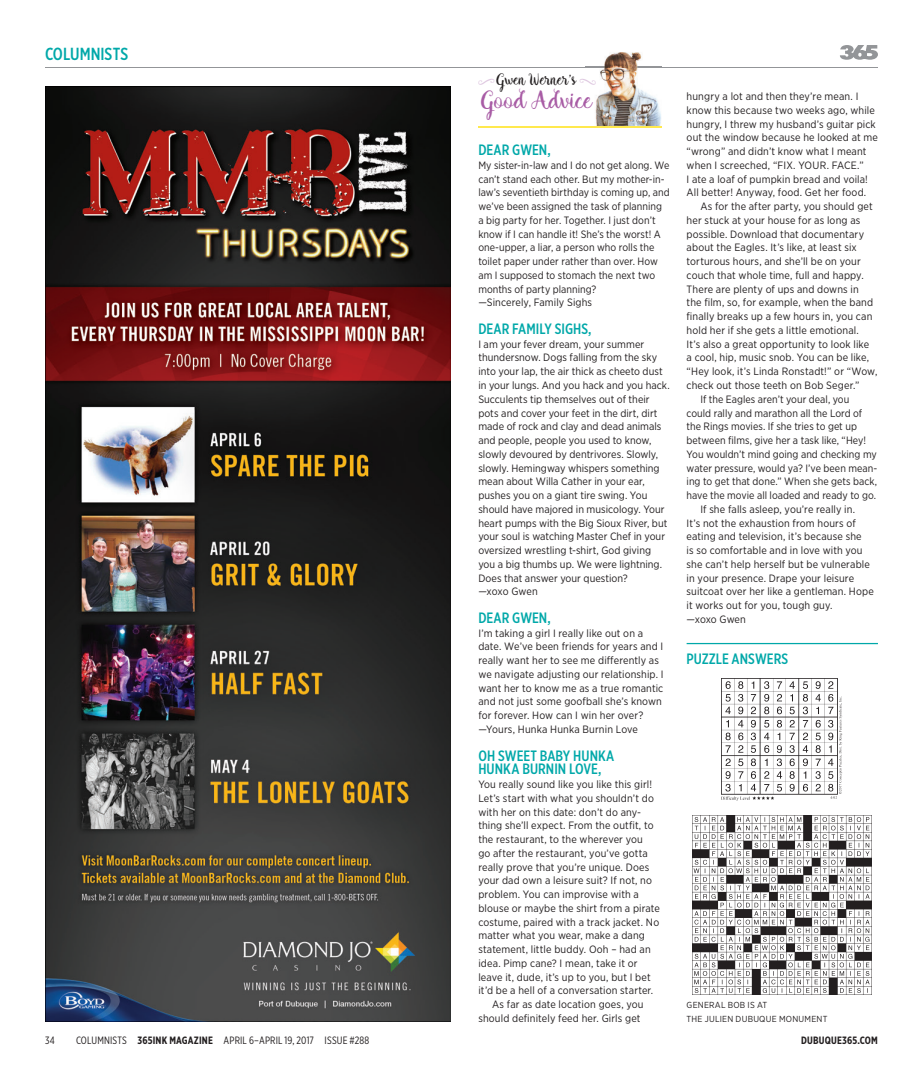
<style>
.page{position:relative;width:923px;height:1092px;background:#fff}
.page>*{position:absolute;margin:0;border:0;box-sizing:border-box;transform-origin:0 0}
.t1{font:23.5px "Harrlems";color:#a85ca5}
.t2{font:500 17.5px "Gotham X Narrow";color:#00a8a9}
.t3{font:500 15px/13.8px "Gotham X Narrow";color:#00a8a9}
.t4{font:14.88px "Harrlems";color:#231f20}
.t5{font:10.62px/13.8px "Gotham Narrow";letter-spacing:.005em;color:#231f20}
.t6{font:10.62px "Gotham X Narrow";letter-spacing:.015em;color:#231f20}
.t7{font:700 10.62px "Gotham X Narrow";letter-spacing:.015em;color:#231f20}
.t8{font:8.75px/13.8px "Gotham Narrow";letter-spacing:.03em;color:#231f20}
.s1{font-weight:700}
</style>
<div class="page">
<hr style="left:45px;top:67px;width:833px;height:1px;background:#939598">
<svg style="left:840px;top:45px;width:38px;height:15px"></svg>
<img style="left:585px;top:52px;width:76px;height:74px">
<img style="left:585px;top:67px;width:76px;height:1px">
<hr style="left:478px;top:126px;width:183px;height:2px;background:#ffe94d">
<img style="left:692px;top:815px;width:179px;height:179px">
<img style="left:721px;top:678px;width:122px;height:123px">
<hr style="left:686px;top:642px;width:192px;height:2px;background:#00a8a9">
<img style="left:45px;top:87px;width:405px;height:934px">
<svg style="left:585px;top:79px;width:11px;height:6px"></svg>
<h2 class="t2" style="left:45px;top:43px;width:85px">COLUMNISTS</h2>
<h3 class="t4" style="left:496px;top:70px;width:81px">Gwen Werner’s</h3>
<h1 class="t1" style="left:481px;top:84px;width:112px">Good Advice</h1>
<h3 class="t3" style="left:478px;top:143px;width:74px">DEAR GWEN,</h3>
<p class="t5" style="left:478px;top:158px;width:193px">My sister-in-law and I do not get along. We can’t stand each other. But my mother-in&shy;law’s seventieth birthday is coming up, and we’ve been assigned the task of planning a big party for her. Together. I just don’t know if I can handle it! She’s the worst! A one-upper, a liar, a person who rolls the toilet paper under rather than over. How am I supposed to stomach the next two months of party planning?<br>—Sincerely, Family Sighs</p>
<h3 class="t3" style="left:478px;top:321px;width:115px">DEAR FAMILY SIGHS,</h3>
<p class="t5" style="left:478px;top:337px;width:193px">I am your fever dream, your summer thundersnow. Dogs falling from the sky into your lap, the air thick as cheeto dust in your lungs. And you hack and you hack.<br>Succulents tip themselves out of their pots and cover your feet in the dirt, dirt made of rock and clay and dead animals and people, people you used to know, slowly devoured by dentrivores. Slowly, slowly. Hemingway whispers something mean about Willa Cather in your ear, pushes you on a giant tire swing. You should have majored in musicology. Your heart pumps with the Big Sioux River, but your soul is watching Master Chef in your oversized wrestling t-shirt, God giving you a big thumbs up. We were lightning.<br>Does that answer your question?<br>—xoxo Gwen</p>
<h3 class="t3" style="left:478px;top:610px;width:74px">DEAR GWEN,</h3>
<p class="t5" style="left:478px;top:625px;width:187px">I’m taking a girl I really like out on a date. We’ve been friends for years and I really want her to see me differently as we navigate adjusting our relationship. I want her to know me as a true romantic and not just some goofball she’s known for forever. How can I win her over? —Yours, Hunka Hunka Burnin Love</p>
<h3 class="t3" style="left:478px;top:748px;width:137px">OH SWEET BABY HUNKA<br>HUNKA BURNIN LOVE,</h3>
<p class="t5" style="left:478px;top:777px;width:175px">You really sound like you like this girl!</p>
<p class="t5" style="left:478px;top:790px;width:177px">Let’s start with what you shouldn’t do</p>
<p class="t5" style="left:478px;top:804px;width:164px">with her on this date: don’t do any-</p>
<p class="t5" style="left:478px;top:818px;width:177px">thing she’ll expect. From the outfit, to</p>
<p class="t5" style="left:478px;top:832px;width:166px">the restaurant, to the wherever you</p>
<p class="t5" style="left:478px;top:845px;width:171px">go after the restaurant, you’ve gotta</p>
<p class="t5" style="left:478px;top:859px;width:172px">really prove that you’re unique. Does</p>
<p class="t5" style="left:478px;top:873px;width:175px">your dad own a leisure suit? If not, no</p>
<p class="t5" style="left:478px;top:887px;width:162px">problem. You can improvise with a</p>
<p class="t5" style="left:478px;top:900px;width:183px">blouse or maybe the shirt from a pirate</p>
<p class="t5" style="left:478px;top:914px;width:182px">costume, paired with a track jacket. No</p>
<p class="t5" style="left:478px;top:928px;width:168px">matter what you wear, make a dang</p>
<p class="t5" style="left:478px;top:942px;width:174px">statement, little buddy. Ooh – had an</p>
<p class="t5" style="left:478px;top:955px;width:161px">idea. Pimp cane? I mean, take it or</p>
<p class="t5" style="left:478px;top:969px;width:174px">leave it, dude, it’s up to you, but I bet</p>
<p class="t5" style="left:478px;top:983px;width:176px">it’d be a hell of a conversation starter.</p>
<p class="t5" style="left:492px;top:997px;width:153px">As far as date location goes, you</p>
<p class="t5" style="left:478px;top:1010px;width:164px">should definitely feed her. Girls get</p>
<p class="t5" style="left:686px;top:89px;width:193px">hungry a lot and then they’re mean. I know this because two weeks ago, while hungry, I threw my husband’s guitar pick out the window because he looked at me “wrong” and didn’t know what I meant when I screeched, “FIX. YOUR. FACE.”<br>I ate a loaf of pumpkin bread and voila!<br>All better! Anyway, food. Get her food.</p>
<p class="t5" style="left:700px;top:199px;width:174px">As for the after party, you should get</p>
<p class="t5" style="left:686px;top:213px;width:175px">her stuck at your house for as long as</p>
<p class="t5" style="left:686px;top:227px;width:179px">possible. Download that documentary</p>
<p class="t5" style="left:686px;top:240px;width:172px">about the Eagles. It’s like, at least six</p>
<p class="t5" style="left:686px;top:254px;width:176px">torturous hours, and she’ll be on your</p>
<p class="t5" style="left:686px;top:268px;width:179px">couch that whole time, full and happy.</p>
<p class="t5" style="left:686px;top:282px;width:174px">There are plenty of ups and downs in</p>
<p class="t5" style="left:686px;top:295px;width:188px">the film, so, for example, when the band</p>
<p class="t5" style="left:686px;top:309px;width:187px">finally breaks up a few hours in, you can</p>
<p class="t5" style="left:686px;top:323px;width:174px">hold her if she gets a little emotional.</p>
<p class="t5" style="left:686px;top:337px;width:184px">It’s also a great opportunity to look like</p>
<p class="t5" style="left:686px;top:350px;width:184px">a cool, hip, music snob. You can be like,</p>
<p class="t5" style="left:686px;top:364px;width:192px">“Hey look, it’s Linda Ronstadt!” or “Wow,</p>
<p class="t5" style="left:686px;top:378px;width:174px">check out those teeth on Bob Seger.”</p>
<p class="t5" style="left:700px;top:392px;width:150px">If the Eagles aren’t your deal, you</p>
<p class="t5" style="left:686px;top:405px;width:177px">could rally and marathon all the Lord of</p>
<p class="t5" style="left:686px;top:419px;width:172px">the Rings movies. If she tries to get up</p>
<p class="t5" style="left:686px;top:433px;width:181px">between films, give her a task like, “Hey!</p>
<p class="t5" style="left:686px;top:447px;width:192px">You wouldn’t mind going and checking my</p>
<p class="t5" style="left:686px;top:460px;width:192px">water pressure, would ya? I’ve been mean-</p>
<p class="t5" style="left:686px;top:474px;width:192px">ing to get that done.” When she gets back,</p>
<p class="t5" style="left:686px;top:488px;width:191px">have the movie all loaded and ready to go.</p>
<p class="t5" style="left:700px;top:502px;width:156px">If she falls asleep, you’re really in.</p>
<p class="t5" style="left:686px;top:515px;width:171px">It’s not the exhaustion from hours of</p>
<p class="t5" style="left:686px;top:529px;width:176px">eating and television, it’s because she</p>
<p class="t5" style="left:686px;top:543px;width:177px">is so comfortable and in love with you</p>
<p class="t5" style="left:686px;top:557px;width:185px">she can’t help herself but be vulnerable</p>
<p class="t5" style="left:686px;top:570px;width:169px">in your presence. Drape your leisure</p>
<p class="t5" style="left:686px;top:584px;width:189px">suitcoat over her like a gentleman. Hope</p>
<p class="t5" style="left:686px;top:598px;width:147px">it works out for you, tough guy.</p>
<p class="t5" style="left:686px;top:612px;width:61px">—xoxo Gwen</p>
<h3 class="t3" style="left:686px;top:651px;width:103px">PUZZLE ANSWERS</h3>
<p class="t8" style="left:686px;top:997px;width:142px">GENERAL BOB IS AT<br>THE JULIEN DUBUQUE MONUMENT</p>
<p class="t6" style="left:45px;top:1034px;width:11px">34</p>
<p class="t6" style="left:76px;top:1034px;width:295px">COLUMNISTS <span class="s1">365INK MAGAZINE</span> APRIL 6–APRIL 19, 2017 ISSUE #288</p>
<p class="t7" style="left:801px;top:1033px;width:78px">DUBUQUE365.COM</p>
</div>
